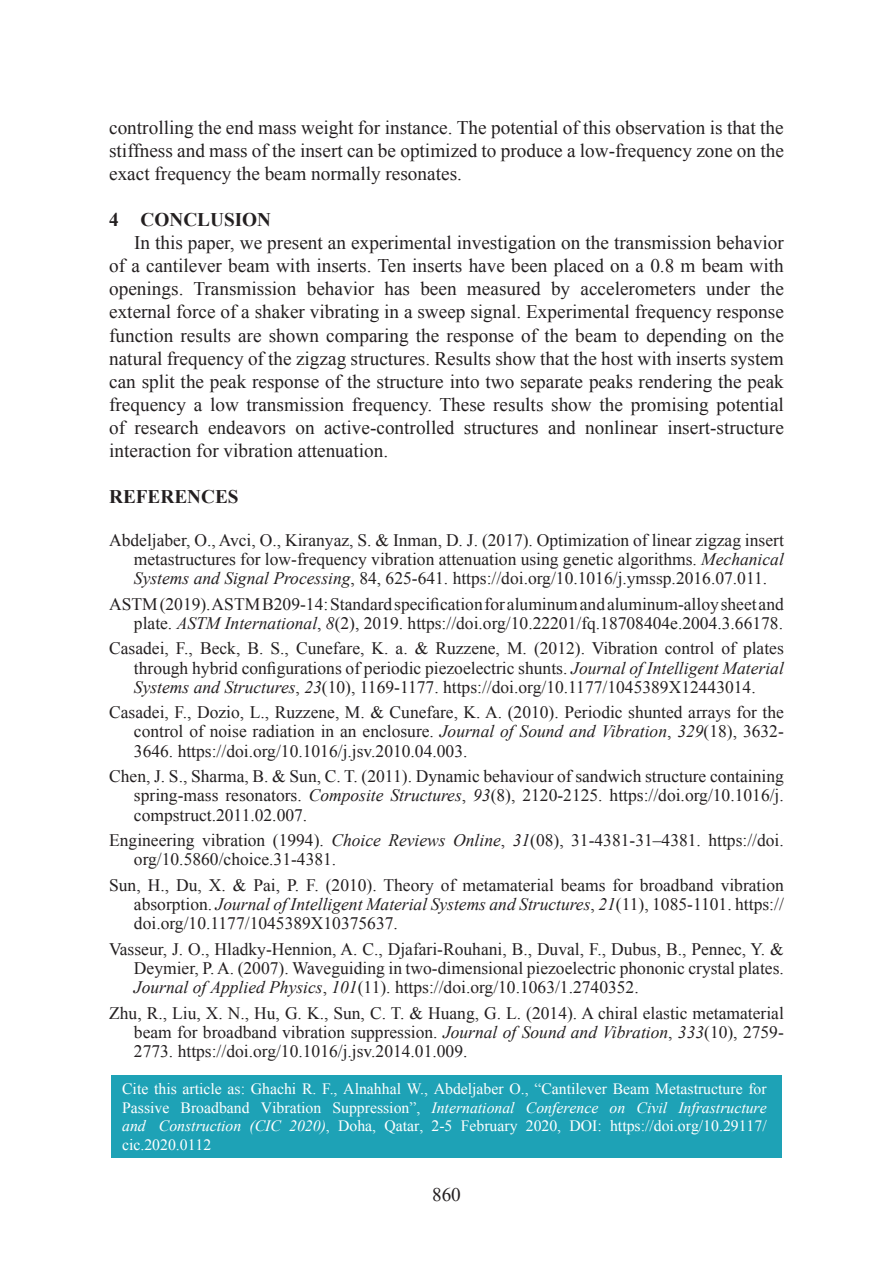
<style>
.page{position:relative;width:893px;height:1265px;background:#fff}
.page>*{position:absolute;margin:0;border:0;box-sizing:border-box;transform-origin:0 0}
.t1{font:19.25px/23.1px "Times New Roman";color:#231f20;text-align:justify}
.Header__Abs__Ref__Ac{font:700 19.25px "Times New Roman";color:#231f20}
.t2{font:17.5px/19.2px "Times New Roman";color:#231f20;text-align:justify}
.t3{font:15.75px/18.9px "Times New Roman";color:#fff;text-align:justify}
.s1{font-style:italic}
.s2{font-style:inherit}
</style>
<div class="page">
<div style="left:112px;top:1075px;width:670px;height:83px;background:#1ea2b6"></div>
<p class="t1" style="left:109px;top:115px;width:676px">controlling the end mass weight for instance. The potential of this observation is that the stiffness and mass of the insert can be optimized to produce a low-frequency zone on the exact frequency the beam normally resonates.</p>
<p class="Header__Abs__Ref__Ac" style="left:109px;top:206px;width:163px">4 CONCLUSION</p>
<p class="t1" style="left:109px;top:231px;width:676px;text-indent:25px">In this paper, we present an experimental investigation on the transmission behavior of a cantilever beam with inserts. Ten inserts have been placed on a 0.8 m beam with openings. Transmission behavior has been measured by accelerometers under the external force of a shaker vibrating in a sweep signal. Experimental frequency response function results are shown comparing the response of the beam to depending on the natural frequency of the zigzag structures. Results show that the host with inserts system can split the peak response of the structure into two separate peaks rendering the peak frequency a low transmission frequency. These results show the promising potential of research endeavors on active-controlled structures and nonlinear insert-structure interaction for vibration attenuation.</p>
<p class="Header__Abs__Ref__Ac" style="left:109px;top:483px;width:131px">REFERENCES</p>
<p class="t2" style="left:134px;top:530px;width:651px;text-indent:-25px">Abdeljaber, O., Avci, O., Kiranyaz, S. &amp; Inman, D. J. (2017). Optimization of linear zigzag insert metastructures for low-frequency vibration attenuation using genetic algorithms. <span class="s1">Mechanical Systems and Signal Processing</span>, 84, 625-641. https://doi.org/10.1016/j.ymssp.2016.07.011.</p>
<p class="t2" style="left:109px;top:594px;width:676px;text-align:right">ASTM (2019). ASTM B209-14: Standard specification for aluminum and aluminum-alloy sheet and plate. <span class="s1">ASTM International</span>, <span class="s1">8</span>(2), 2019. https://doi.org/10.22201/fq.18708404e.2004.3.66178.</p>
<p class="t2" style="left:134px;top:638px;width:651px;text-indent:-25px">Casadei, F., Beck, B. S., Cunefare, K. a. &amp; Ruzzene, M. (2012). Vibration control of plates through hybrid configurations of periodic piezoelectric shunts. <span class="s1">Journal of Intelligent Material Systems and Structures</span>, <span class="s1">23</span>(10), 1169-1177. https://doi.org/10.1177/1045389X12443014.</p>
<p class="t2" style="left:134px;top:702px;width:651px;text-indent:-25px">Casadei, F., Dozio, L., Ruzzene, M. &amp; Cunefare, K. A. (2010). Periodic shunted arrays for the control of noise radiation in an enclosure. <span class="s1">Journal of Sound and Vibration</span>, <span class="s1">329</span>(18), 3632- 3646. https://doi.org/10.1016/j.jsv.2010.04.003.</p>
<p class="t2" style="left:134px;top:766px;width:651px;text-indent:-25px">Chen, J. S., Sharma, B. &amp; Sun, C. T. (2011). Dynamic behaviour of sandwich structure containing spring-mass resonators. <span class="s1">Composite Structures</span>, <span class="s1">93</span>(8), 2120-2125. https://doi.org/10.1016/j. compstruct.2011.02.007.</p>
<p class="t2" style="left:134px;top:830px;width:651px;text-indent:-25px">Engineering vibration (1994). <span class="s1">Choice Reviews Online</span>, <span class="s1">31</span>(08), 31-4381-31–4381. https://doi. org/10.5860/choice.31-4381.</p>
<p class="t2" style="left:134px;top:875px;width:651px;text-indent:-25px">Sun, H., Du, X. &amp; Pai, P. F. (2010). Theory of metamaterial beams for broadband vibration absorption. <span class="s1">Journal of Intelligent Material Systems and Structures</span>, <span class="s1">21</span>(11), 1085-1101. https:// doi.org/10.1177/1045389X10375637.</p>
<p class="t2" style="left:134px;top:939px;width:651px;text-indent:-25px">Vasseur, J. O., Hladky-Hennion, A. C., Djafari-Rouhani, B., Duval, F., Dubus, B., Pennec, Y. &amp; Deymier, P. A. (2007). Waveguiding in two-dimensional piezoelectric phononic crystal plates.<br><span class="s1">Journal of Applied Physics</span>, <span class="s1">101</span>(11). https://doi.org/10.1063/1.2740352.</p>
<p class="t2" style="left:134px;top:1003px;width:651px;text-indent:-25px">Zhu, R., Liu, X. N., Hu, G. K., Sun, C. T. &amp; Huang, G. L. (2014). A chiral elastic metamaterial beam for broadband vibration suppression. <span class="s1">Journal of Sound and Vibration</span>, <span class="s1">333</span>(10), 2759- 2773. https://doi.org/10.1016/j.jsv.2014.01.009.</p>
<p class="t3" style="left:122px;top:1079px;width:646px">Cite this article as: Ghachi R. F., Alnahhal W., <span class="s2">Abdeljaber</span> O., “Cantilever Beam Metastructure for Passive Broadband Vibration Suppression”, <span class="s1">International Conference on Civil Infrastructure and Construction (CIC 2020)</span>, Doha, Qatar, 2-5 February 2020, DOI: https://doi.org/10.29117/ cic.2020.0112</p>
<p class="t1" style="left:432px;top:1183px;width:30px">860</p>
</div>
